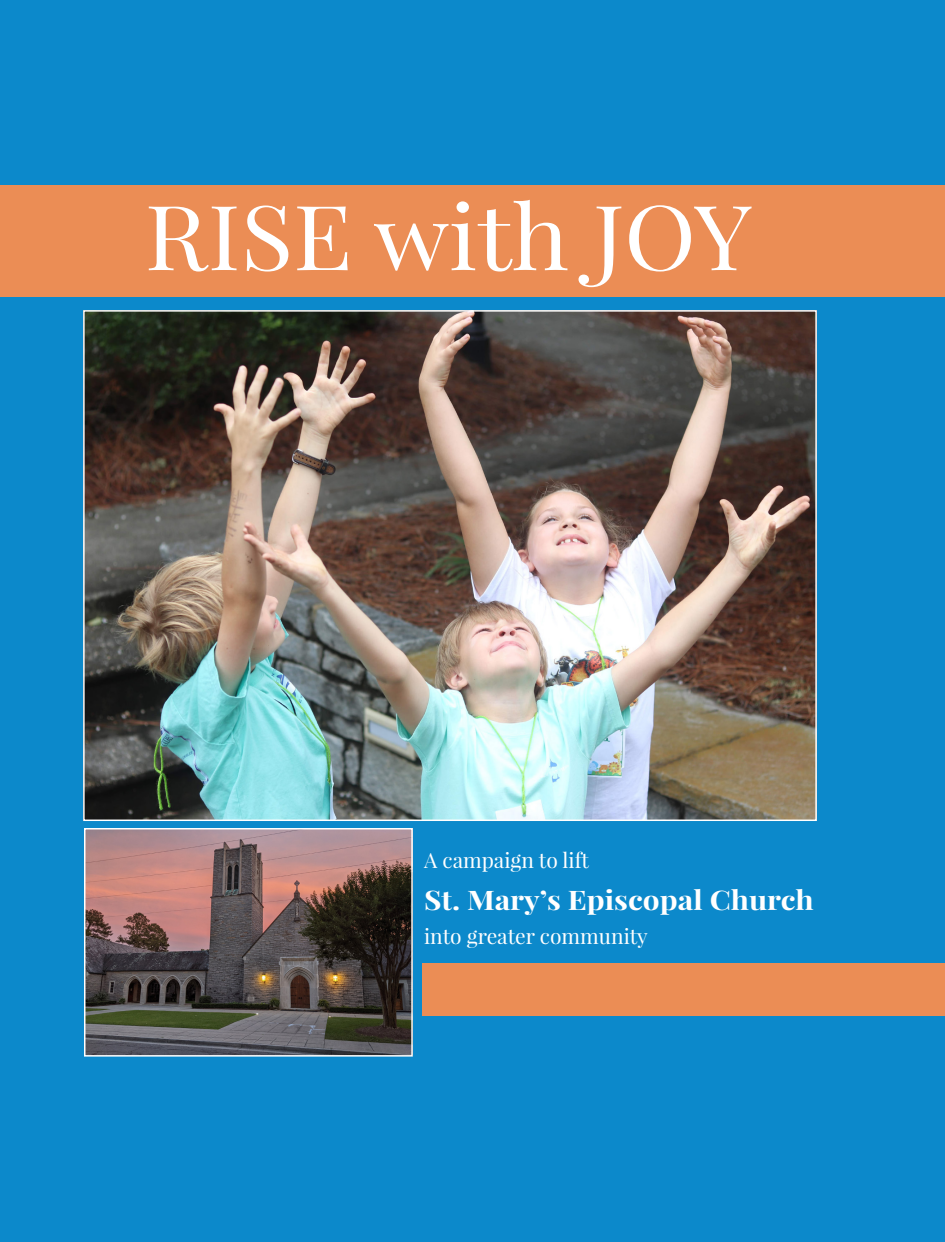
<style>
.page{position:relative;width:945px;height:1242px;background:#0c89cb}
.page>*{position:absolute;margin:0;border:0;box-sizing:border-box;transform-origin:0 0}
.t1{font:90px "Playfair Display";color:#fff;scale:1.08 1}
.t2{font:700 27px "Playfair Display";color:#fff;scale:1.11 1}
.t3{font:21px "Playfair Display";color:#fff}
</style>
<div class="page">
<div style="left:0;top:185px;width:945px;height:112px;background:#eb8d55"></div>
<img style="left:86px;top:313px;width:728px;height:505px">
<img style="left:87px;top:831px;width:323px;height:223px">
<div style="left:84px;top:828px;width:329px;height:229px;border:2px solid #fff"></div>
<div style="left:423px;top:963px;width:522px;height:52px;background:#eb8d55"></div>
<p class="t1" style="left:145px;top:180px;width:564px">RISE with JOY</p>
<p class="t3" style="left:424px;top:847px;width:167px">A campaign to lift</p>
<p class="t2" style="left:424px;top:883px;width:353px">St. Mary’s Episcopal Church</p>
<p class="t3" style="left:424px;top:923px;width:225px">into greater community</p>
</div>
